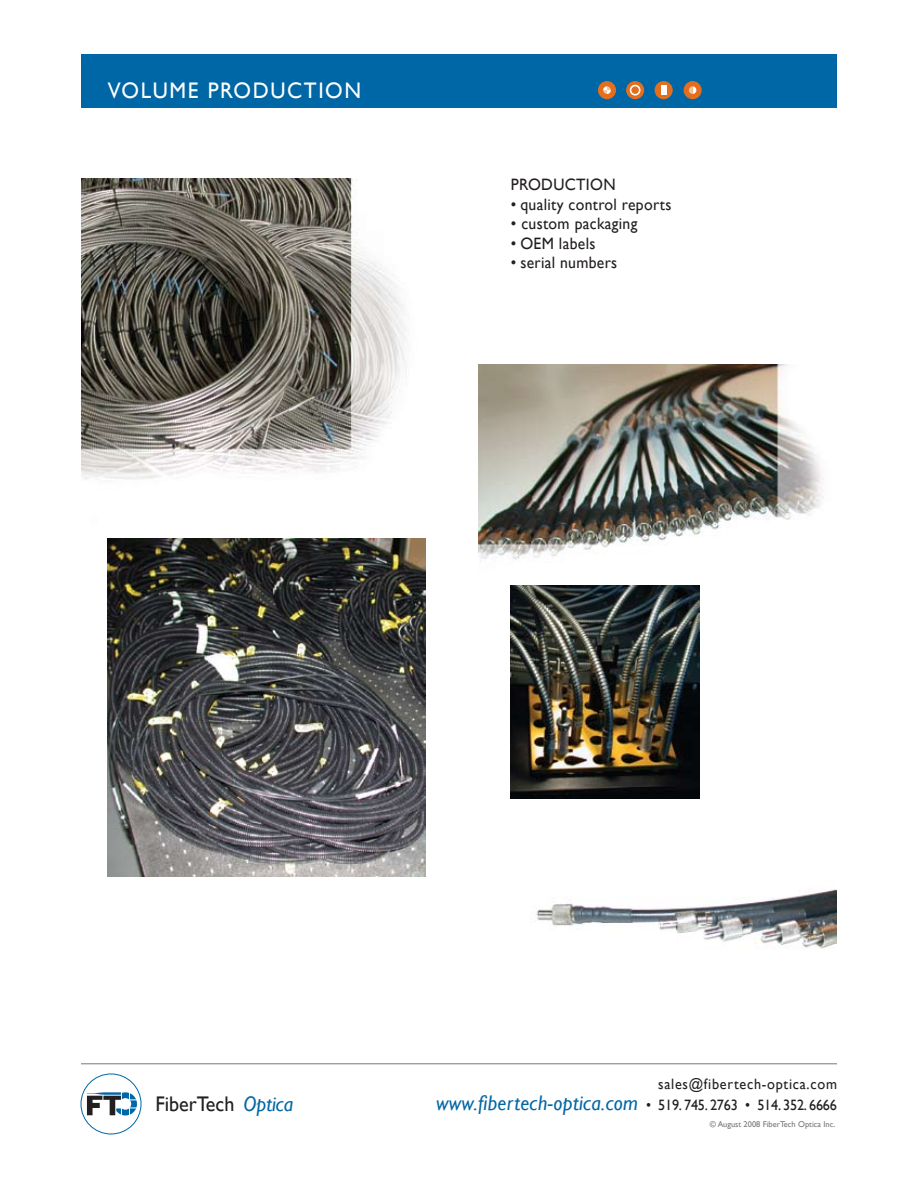
<style>
.page{position:relative;width:918px;height:1188px;background:#fff}
.page>*{position:absolute;margin:0;border:0;box-sizing:border-box;transform-origin:0 0}
.t1{font:22.5px "Gill Sans";letter-spacing:.075em;color:#fff;scale:.95 1}
.t2{font:21.15px "Gill Sans";color:#231f20;scale:.95 1}
.t3{font:16.5px "Gill Sans";letter-spacing:.02em;color:#231f20;scale:.95 1}
.t4{font:15px/21px "Gill Sans";letter-spacing:.05em;color:#231f20;text-align:right;scale:.95 1}
.t5{font:8.4px "Gill Sans";color:#77787b}
.s1{font-style:italic;color:#0067a6}
.s2{font-style:italic;font-size:21.15px;color:#0067a6}
</style>
<div class="page">
<div style="left:81px;top:54px;width:756px;height:54px;background:#0067a6"></div>
<div style="left:598px;top:81px;width:18px;height:18px;background:#e36f1e;border-radius:50%"></div>
<svg style="left:603px;top:86px;width:8px;height:8px"></svg>
<div style="left:684px;top:81px;width:18px;height:18px;background:#e36f1e;border-radius:50%"></div>
<svg style="left:689px;top:86px;width:7px;height:8px"></svg>
<svg style="left:626px;top:81px;width:18px;height:18px"></svg>
<div style="left:630px;top:85px;width:10px;height:10px;border:1px solid #fff;border-radius:50%"></div>
<div style="left:631px;top:86px;width:8px;height:8px;background:#e36f1e;border-radius:50%"></div>
<div style="left:655px;top:81px;width:18px;height:18px;background:#e36f1e;border-radius:50%"></div>
<div style="left:661px;top:86px;width:5px;height:9px;background:#fff"></div>
<hr style="left:81px;top:1063px;width:756px;height:1px;background:#77787b">
<div style="left:81px;top:1073px;width:61px;height:61px;border:1px solid #0067a6;border-radius:50%"></div>
<svg style="left:87px;top:1092px;width:50px;height:23px"></svg>
<img style="left:81px;top:179px;width:345px;height:378px">
<img style="left:108px;top:539px;width:317px;height:337px">
<img style="left:479px;top:365px;width:345px;height:239px">
<img style="left:536px;top:889px;width:301px;height:60px">
<img style="left:511px;top:586px;width:189px;height:212px">
<h1 class="t1" style="left:108px;top:77px;width:268px">VOLUME PRODUCTION</h1>
<p class="t3" style="left:511px;top:175px;width:112px">PRODUCTION</p>
<p class="t3" style="left:511px;top:194px;width:170px">• quality control reports</p>
<p class="t3" style="left:511px;top:214px;width:135px">• custom packaging</p>
<p class="t3" style="left:511px;top:233px;width:91px">• OEM labels</p>
<p class="t3" style="left:511px;top:253px;width:113px">• serial numbers</p>
<h2 class="t2" style="left:155px;top:1091px;width:146px">FiberTech <span class="s1">Optica</span></h2>
<p class="t4" style="left:436px;top:1074px;width:424px">sales@fibertech-optica.com<br><span class="s2">www.fibertech-optica.com</span> • 519. 745. 2763 • 514. 352. 6666</p>
<p class="t5" style="left:710px;top:1119px;width:127px">© August 2008 FiberTech Optica Inc.</p>
</div>
